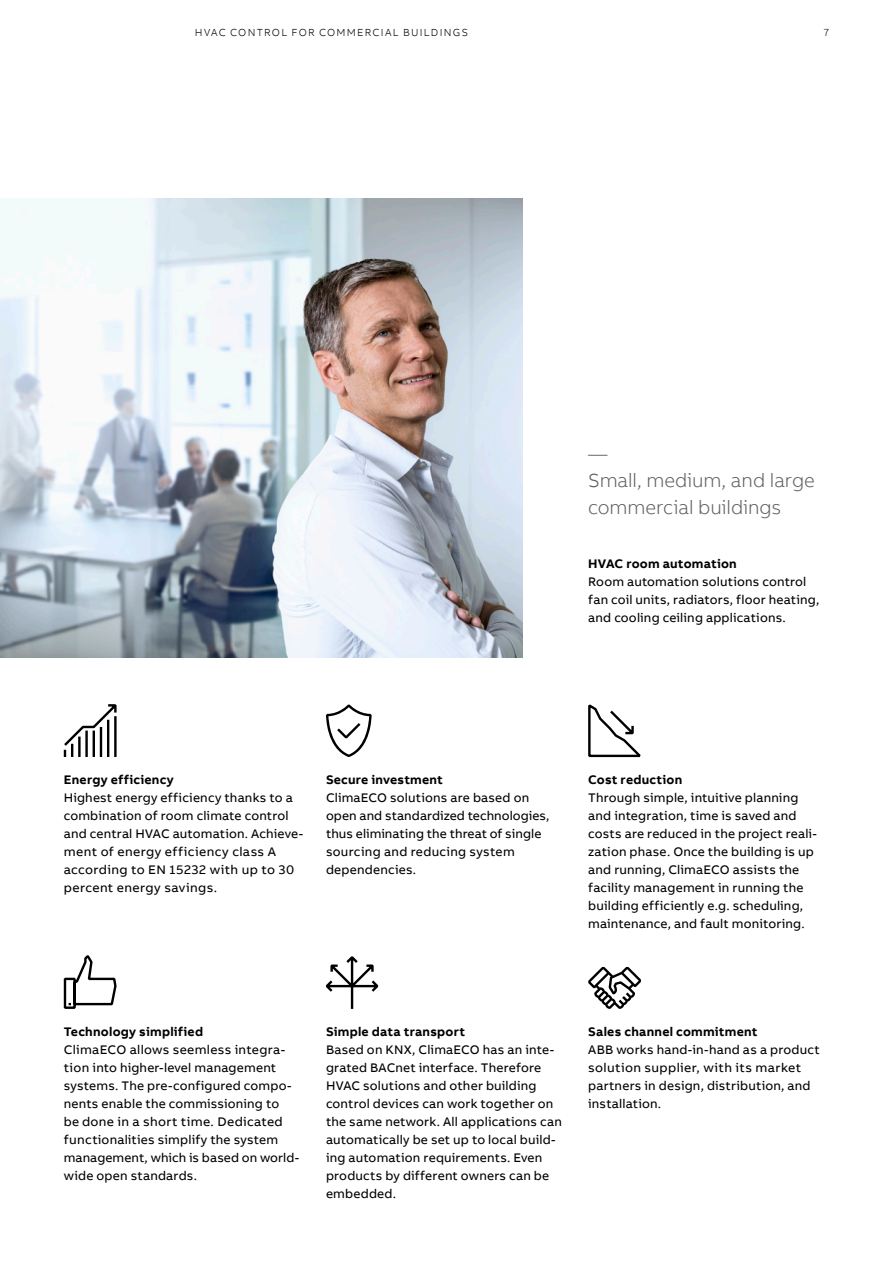
<style>
.page{position:relative;width:893px;height:1263px;background:#fff}
.page>*{position:absolute;margin:0;border:0;box-sizing:border-box;transform-origin:0 0}
.t1{font:300 19.5px/27px "AB Bvoice";letter-spacing:-.005em;color:#626261}
.t2{font:12.75px/18px "AB Bvoice";letter-spacing:.015em;color:#000}
.t3{font:700 12.75px "AB Bvoice";letter-spacing:.02em;color:#000}
.t4{font:300 10.5px "AB Bvoice";letter-spacing:.12em;color:#000}
</style>
<div class="page">
<img style="left:0;top:199px;width:523px;height:459px">
<svg style="left:326px;top:956px;width:53px;height:53px"></svg>
<svg style="left:588px;top:967px;width:53px;height:42px"></svg>
<svg style="left:63px;top:955px;width:54px;height:54px"></svg>
<svg style="left:588px;top:704px;width:53px;height:54px"></svg>
<svg style="left:326px;top:705px;width:46px;height:52px"></svg>
<svg style="left:63px;top:704px;width:54px;height:53px"></svg>
<hr style="left:114px;top:716px;width:3px;height:41px;background:#000">
<p class="t4" style="left:195px;top:26px;width:275px">HVAC CONTROL FOR COMMERCIAL BUILDINGS</p>
<p class="t4" style="left:824px;top:26px;width:7px">7</p>
<h1 class="t1" style="left:588px;top:440px;width:228px">—<br>Small, medium, and large commercial buildings</h1>
<p class="t3" style="left:588px;top:555px;width:150px">HVAC room automation</p>
<p class="t2" style="left:588px;top:573px;width:233px">Room automation solutions control fan coil units, radiators, floor heating, and cooling ceiling applications.</p>
<p class="t3" style="left:64px;top:771px;width:112px">Energy efficiency</p>
<p class="t2" style="left:64px;top:789px;width:241px">Highest energy efficiency thanks to a combination of room climate control and central HVAC automation. Achieve&shy;ment of energy efficiency class A according to EN 15232 with up to 30 percent energy savings.</p>
<p class="t3" style="left:326px;top:771px;width:118px">Secure investment</p>
<p class="t2" style="left:326px;top:789px;width:225px">ClimaECO solutions are based on open and standardized technologies, thus eliminating the threat of single sourcing and reducing system dependencies.</p>
<p class="t3" style="left:588px;top:771px;width:96px">Cost reduction</p>
<p class="t2" style="left:588px;top:789px;width:230px">Through simple, intuitive planning and integration, time is saved and costs are reduced in the project reali&shy;zation phase. Once the building is up and running, ClimaECO assists the facility management in running the building efficiently e.g. scheduling, maintenance, and fault monitoring.</p>
<p class="t3" style="left:64px;top:1023px;width:141px">Technology simplified</p>
<p class="t2" style="left:64px;top:1041px;width:237px">ClimaECO allows seemless integra&shy;tion into higher-level management systems. The pre-configured compo&shy;nents enable the commissioning to<br>be done in a short time. Dedicated functionalities simplify the system management, which is based on world&shy;wide open standards.</p>
<p class="t3" style="left:326px;top:1023px;width:141px">Simple data transport</p>
<p class="t2" style="left:326px;top:1041px;width:237px">Based on KNX, ClimaECO has an inte&shy;grated BACnet interface. Therefore HVAC solutions and other building control devices can work together on the same network. All applications can automatically be set up to local build&shy;ing automation requirements. Even products by different owners can be embedded.</p>
<p class="t3" style="left:588px;top:1023px;width:171px">Sales channel commitment</p>
<p class="t2" style="left:588px;top:1041px;width:233px">ABB works hand-in-hand as a product solution supplier, with its market partners in design, distribution, and installation.</p>
</div>
